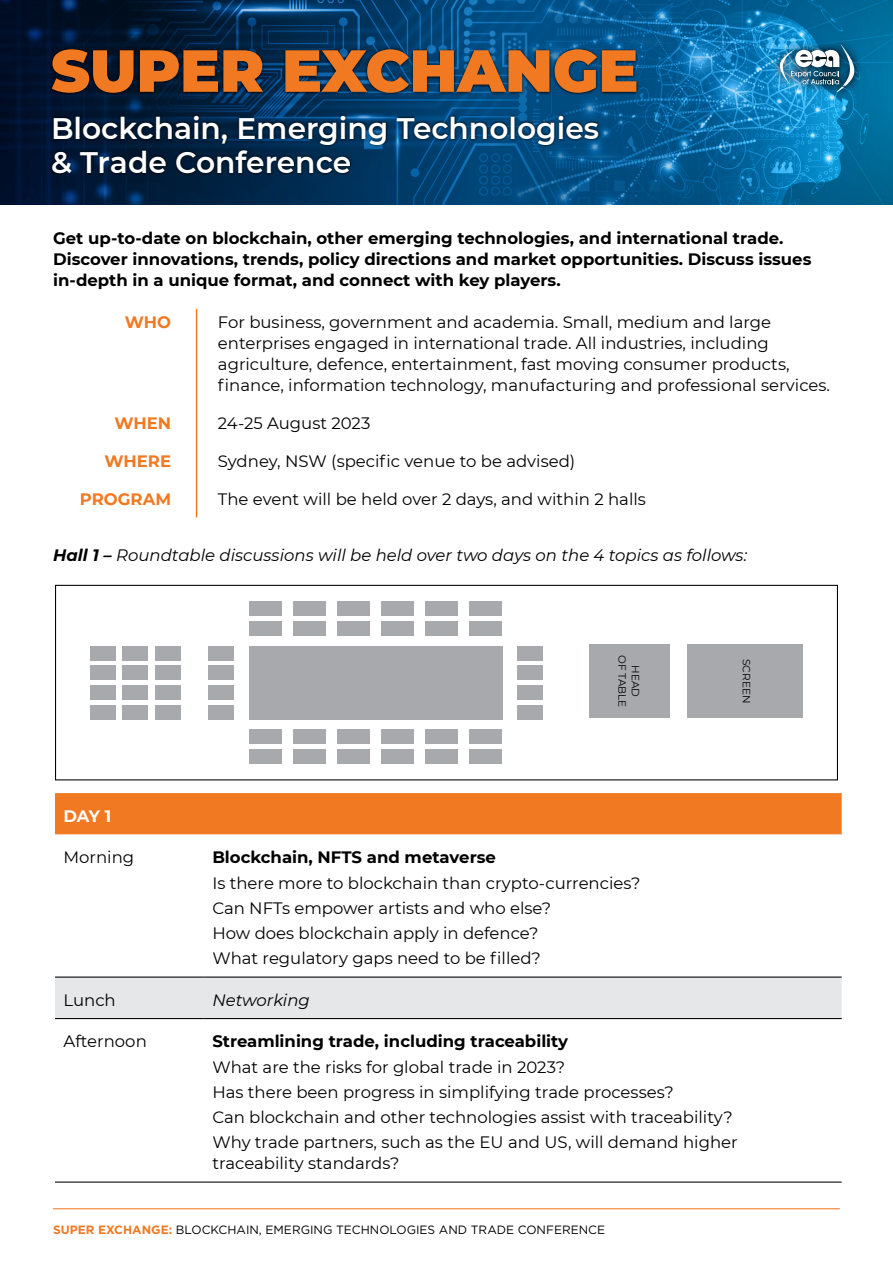
<style>
.page{position:relative;width:893px;height:1263px;background:#fff}
.page>*{position:absolute;margin:0;border:0;box-sizing:border-box;transform-origin:0 0}
.t1{font:900 59.4px "Montserrat";color:#f17922}
.t2{font:600 29.7px/34.3px "Montserrat";color:#fff}
.body{font:16.5px/21px "Montserrat";color:#000}
.body-2{font:700 16.5px/21px "Montserrat";color:#000}
.body-3{font:italic 16.5px "Montserrat";color:#000}
.body-4{font:700 16.5px "Montserrat";color:#f17922}
.body-5{font:700 16.5px "Montserrat";color:#fff}
.t3{font:12px "Gotham";color:#000}
.body-6{font:10.5px/13.5px "Montserrat";color:#000;text-align:center}
.s1{font-weight:700}
.s2{font-weight:700;color:#f17922}
</style>
<div class="page">
<hr style="left:53px;top:1208px;width:787px;height:1px;background:#f17922">
<img style="left:0;top:0;width:437px;height:204px">
<img style="left:437px;top:0;width:456px;height:204px">
<svg style="left:49px;top:113px;width:552px;height:63px;background:#002a4c"></svg>
<svg style="left:49px;top:47px;width:591px;height:48px;background:#00192d"></svg>
<svg style="left:771px;top:36px;width:92px;height:65px;background:#1486bd"></svg>
<img style="left:779px;top:45px;width:75px;height:47px">
<hr style="left:196px;top:309px;width:1px;height:208px;background:#f17922">
<div style="left:381px;top:621px;width:33px;height:15px;background:#a7a9ac"></div>
<div style="left:470px;top:621px;width:32px;height:15px;background:#a7a9ac"></div>
<div style="left:337px;top:621px;width:33px;height:15px;background:#a7a9ac"></div>
<div style="left:425px;top:621px;width:33px;height:15px;background:#a7a9ac"></div>
<div style="left:293px;top:621px;width:33px;height:15px;background:#a7a9ac"></div>
<div style="left:249px;top:621px;width:32px;height:15px;background:#a7a9ac"></div>
<div style="left:381px;top:602px;width:33px;height:14px;background:#a7a9ac"></div>
<div style="left:470px;top:602px;width:32px;height:14px;background:#a7a9ac"></div>
<div style="left:337px;top:602px;width:33px;height:14px;background:#a7a9ac"></div>
<div style="left:425px;top:602px;width:33px;height:14px;background:#a7a9ac"></div>
<div style="left:293px;top:602px;width:33px;height:14px;background:#a7a9ac"></div>
<div style="left:249px;top:602px;width:32px;height:14px;background:#a7a9ac"></div>
<div style="left:381px;top:749px;width:33px;height:14px;background:#a7a9ac"></div>
<div style="left:470px;top:749px;width:32px;height:14px;background:#a7a9ac"></div>
<div style="left:337px;top:749px;width:33px;height:14px;background:#a7a9ac"></div>
<div style="left:425px;top:749px;width:33px;height:14px;background:#a7a9ac"></div>
<div style="left:293px;top:749px;width:33px;height:14px;background:#a7a9ac"></div>
<div style="left:249px;top:749px;width:32px;height:14px;background:#a7a9ac"></div>
<div style="left:381px;top:729px;width:33px;height:15px;background:#a7a9ac"></div>
<div style="left:470px;top:729px;width:32px;height:15px;background:#a7a9ac"></div>
<div style="left:337px;top:729px;width:33px;height:15px;background:#a7a9ac"></div>
<div style="left:425px;top:729px;width:33px;height:15px;background:#a7a9ac"></div>
<div style="left:293px;top:729px;width:33px;height:15px;background:#a7a9ac"></div>
<div style="left:249px;top:729px;width:32px;height:15px;background:#a7a9ac"></div>
<div style="left:90px;top:646px;width:25px;height:14px;background:#a7a9ac"></div>
<div style="left:90px;top:665px;width:25px;height:15px;background:#a7a9ac"></div>
<div style="left:90px;top:685px;width:25px;height:15px;background:#a7a9ac"></div>
<div style="left:90px;top:705px;width:25px;height:14px;background:#a7a9ac"></div>
<div style="left:249px;top:646px;width:253px;height:73px;background:#a7a9ac"></div>
<div style="left:208px;top:646px;width:25px;height:14px;background:#a7a9ac"></div>
<div style="left:208px;top:665px;width:25px;height:15px;background:#a7a9ac"></div>
<div style="left:208px;top:685px;width:25px;height:15px;background:#a7a9ac"></div>
<div style="left:208px;top:705px;width:25px;height:14px;background:#a7a9ac"></div>
<div style="left:518px;top:646px;width:25px;height:14px;background:#a7a9ac"></div>
<div style="left:518px;top:665px;width:25px;height:15px;background:#a7a9ac"></div>
<div style="left:518px;top:685px;width:25px;height:15px;background:#a7a9ac"></div>
<div style="left:518px;top:705px;width:25px;height:14px;background:#a7a9ac"></div>
<div style="left:155px;top:646px;width:25px;height:14px;background:#a7a9ac"></div>
<div style="left:155px;top:665px;width:25px;height:15px;background:#a7a9ac"></div>
<div style="left:155px;top:685px;width:25px;height:15px;background:#a7a9ac"></div>
<div style="left:155px;top:705px;width:25px;height:14px;background:#a7a9ac"></div>
<div style="left:123px;top:646px;width:25px;height:14px;background:#a7a9ac"></div>
<div style="left:123px;top:665px;width:25px;height:15px;background:#a7a9ac"></div>
<div style="left:123px;top:685px;width:25px;height:15px;background:#a7a9ac"></div>
<div style="left:123px;top:705px;width:25px;height:14px;background:#a7a9ac"></div>
<div style="left:589px;top:644px;width:81px;height:74px;background:#a7a9ac"></div>
<div style="left:688px;top:644px;width:115px;height:74px;background:#a7a9ac"></div>
<div style="left:55px;top:585px;width:783px;height:195px;border:1px solid #000"></div>
<div style="left:55px;top:793px;width:787px;height:41px;background:#f17922"></div>
<svg style="left:55px;top:834px;width:787px;height:186px"></svg>
<div style="left:55px;top:977px;width:787px;height:41px;background:#e6e7e8"></div>
<hr style="left:55px;top:976px;width:149px;height:1px;background:#000">
<hr style="left:204px;top:976px;width:638px;height:1px;background:#000">
<hr style="left:55px;top:1018px;width:149px;height:1px;background:#000">
<hr style="left:204px;top:1018px;width:638px;height:1px;background:#000">
<hr style="left:55px;top:1181px;width:149px;height:1px;background:#000">
<hr style="left:204px;top:1181px;width:638px;height:1px;background:#000">
<p class="t1" style="left:51px;top:26px;width:589px">SUPER EXCHANGE</p>
<p class="t2" style="left:51px;top:109px;width:550px">Blockchain, Emerging Technologies &amp; Trade Conference</p>
<p class="body-2" style="left:53px;top:226px;width:760px">Get up-to-date on blockchain, other emerging technologies, and international trade.<br>Discover innovations, trends, policy directions and market opportunities. Discuss issues in-depth in a unique format, and connect with key players.</p>
<p class="body-4" style="left:125px;top:311px;width:48px">WHO</p>
<p class="body" style="left:218px;top:311px;width:614px">For business, government and academia. Small, medium and large enterprises engaged in international trade. All industries, including agriculture, defence, entertainment, fast moving consumer products, finance, information technology, manufacturing and professional services.</p>
<p class="body-4" style="left:114px;top:412px;width:58px">WHEN</p>
<p class="body" style="left:218px;top:412px;width:154px">24-25 August 2023</p>
<p class="body-4" style="left:105px;top:450px;width:68px">WHERE</p>
<p class="body" style="left:218px;top:450px;width:359px">Sydney, NSW (specific venue to be advised)</p>
<p class="body-4" style="left:80px;top:488px;width:93px">PROGRAM</p>
<p class="body" style="left:218px;top:488px;width:429px">The event will be held over 2 days, and within 2 halls</p>
<p class="body-3" style="left:53px;top:544px;width:696px"><span class="s1">Hall 1 –</span> Roundtable discussions will be held over two days on the 4 topics as follows:</p>
<p class="body-6" style="left:643px;top:655px;width:54px;rotate:90deg">HEAD<br>OF TABLE</p>
<p class="body-6" style="left:753px;top:659px;width:46px;rotate:90deg">SCREEN</p>
<p class="body-5" style="left:64px;top:804px;width:49px">DAY 1</p>
<p class="body" style="left:64px;top:846px;width:72px">Morning</p>
<p class="body-2" style="left:212px;top:846px;width:285px">Blockchain, NFTS and metaverse</p>
<p class="body" style="left:212px;top:872px;width:430px">Is there more to blockchain than crypto-currencies?</p>
<p class="body" style="left:212px;top:897px;width:340px">Can NFTs empower artists and who else?</p>
<p class="body" style="left:212px;top:922px;width:328px">How does blockchain apply in defence?</p>
<p class="body" style="left:212px;top:947px;width:330px">What regulatory gaps need to be filled?</p>
<p class="body" style="left:64px;top:989px;width:54px">Lunch</p>
<p class="body-3" style="left:212px;top:988px;width:99px">Networking</p>
<p class="body" style="left:64px;top:1030px;width:85px">Afternoon</p>
<p class="body-2" style="left:212px;top:1030px;width:357px">Streamlining trade, including traceability</p>
<p class="body" style="left:212px;top:1055px;width:354px">What are the risks for global trade in 2023?</p>
<p class="body" style="left:212px;top:1081px;width:463px">Has there been progress in simplifying trade processes?</p>
<p class="body" style="left:212px;top:1106px;width:522px">Can blockchain and other technologies assist with traceability?</p>
<p class="body" style="left:212px;top:1131px;width:527px">Why trade partners, such as the EU and US, will demand higher traceability standards?</p>
<p class="t3" style="left:53px;top:1223px;width:554px"><span class="s2">SUPER EXCHANGE:</span> BLOCKCHAIN, EMERGING TECHNOLOGIES AND TRADE CONFERENCE</p>
</div>
